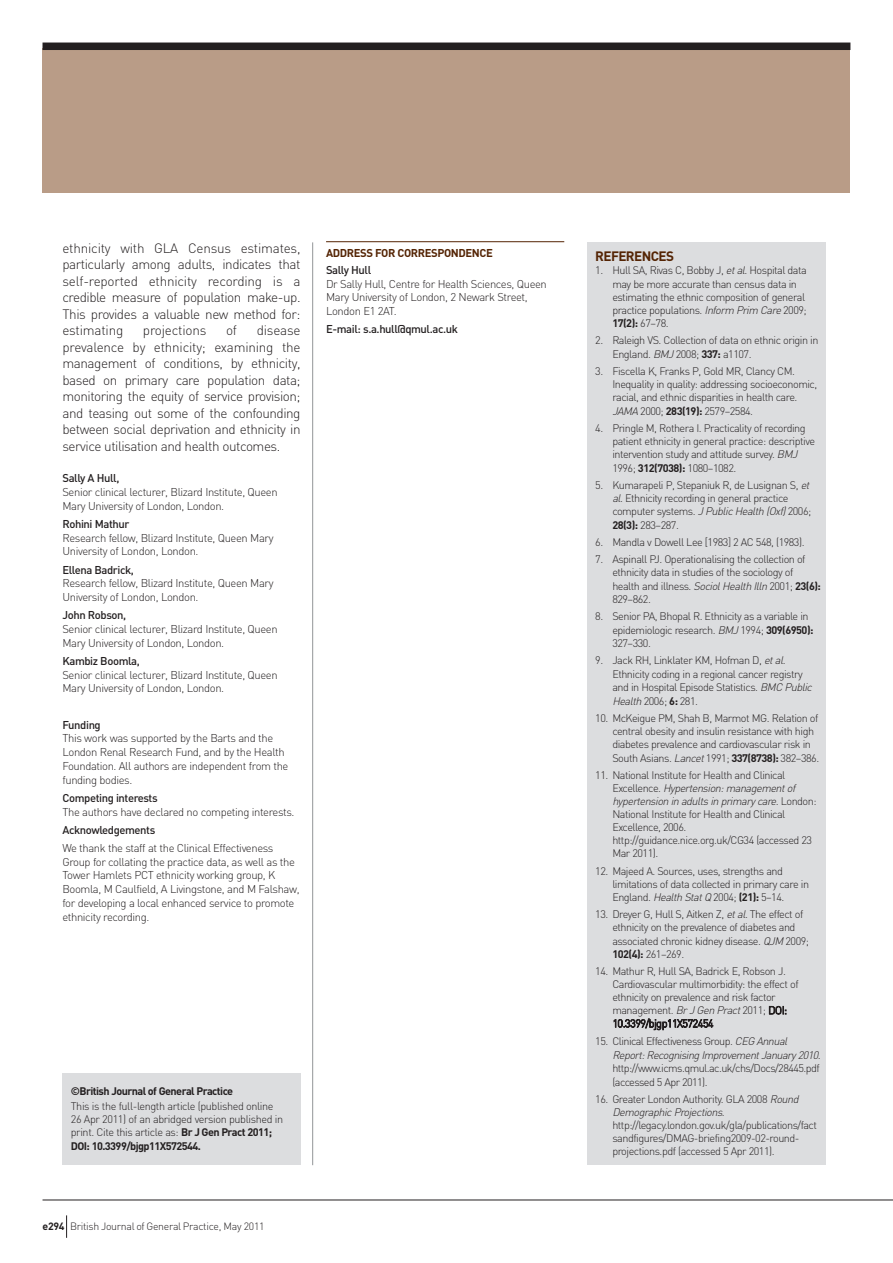
<style>
.page{position:relative;width:893px;height:1263px;background:#fff}
.page>*{position:absolute;margin:0;border:0;box-sizing:border-box;transform-origin:0 0}
.t1{font:300 13.5px/16.5px "DIN";letter-spacing:-.035em;color:#231f20;text-align:justify}
.t2{font:300 13.5px "DIN";letter-spacing:-.015em;color:#231f20}
.t3{font:700 13.5px "DIN";letter-spacing:-.045em;color:#542404}
.t4{font:300 11.25px/13.8px "DIN";letter-spacing:-.035em;color:#231f20}
.t5{font:500 11.25px "DIN";letter-spacing:-.035em;color:#231f20}
.t6{font:700 11.25px "DIN";letter-spacing:-.035em;color:#542404}
.t7{font:300 10.8px/13.2px "DIN";letter-spacing:-.045em;color:#231f20}
.t8{font:italic 300 10.8px/13.5px "DIN";color:#231f20}
.t9{font:700 10.8px "DIN";letter-spacing:-.05em;color:#231f20}
.t10{font:300 10.5px "DIN";letter-spacing:-.025em;color:#231f20}
.s1{font-weight:700}
.s2{font-style:italic}
.s3{font-style:normal}
</style>
<div class="page">
<div style="left:43px;top:49px;width:807px;height:144px;background:#b99c87"></div>
<div style="left:43px;top:43px;width:807px;height:7px;background:#231f20"></div>
<hr style="left:326px;top:241px;width:238px;height:1px;background:#542404">
<div style="left:587px;top:242px;width:239px;height:923px;background:#dcdddf"></div>
<hr style="left:312px;top:242px;width:1px;height:923px;background:#939598">
<div style="left:62px;top:1073px;width:238px;height:92px;background:#dcdddf"></div>
<hr style="left:43px;top:1199px;width:850px;height:1px;background:#231f20">
<svg style="left:66px;top:1215px;width:1px;height:23px"></svg>
<p class="t1" style="left:62px;top:240px;width:240px">ethnicity with GLA Census estimates, particularly among adults, indicates that self-reported ethnicity recording is a credible measure of population make-up.<br>This provides a valuable new method for: estimating</p>
<p class="t1" style="left:62px;top:322px;width:240px;text-indent:194px">disease prevalence by ethnicity; examining the management of conditions, by ethnicity, based on primary care population data; monitoring the equity of service provision; and teasing out some of the confounding between social deprivation and ethnicity in service utilisation and health outcomes.</p>
<p class="t5" style="left:62px;top:472px;width:58px">Sally A Hull,</p>
<p class="t4" style="left:62px;top:485px;width:217px">Senior clinical lecturer, Blizard Institute, Queen<br>Mary University of London, London.</p>
<p class="t5" style="left:62px;top:518px;width:68px">Rohini Mathur</p>
<p class="t4" style="left:62px;top:531px;width:213px">Research fellow, Blizard Institute, Queen Mary<br>University of London, London.</p>
<p class="t5" style="left:62px;top:563px;width:73px">Ellena Badrick,</p>
<p class="t4" style="left:62px;top:576px;width:213px">Research fellow, Blizard Institute, Queen Mary<br>University of London, London.</p>
<p class="t5" style="left:62px;top:609px;width:65px">John Robson,</p>
<p class="t4" style="left:62px;top:622px;width:217px">Senior clinical lecturer, Blizard Institute, Queen<br>Mary University of London, London.</p>
<p class="t5" style="left:62px;top:655px;width:79px">Kambiz Boomla,</p>
<p class="t4" style="left:62px;top:668px;width:217px">Senior clinical lecturer, Blizard Institute, Queen<br>Mary University of London, London.</p>
<p class="t5" style="left:62px;top:718px;width:40px">Funding</p>
<p class="t4" style="left:62px;top:731px;width:228px">This work was supported by the Barts and the London Renal Research Fund, and by the Health Foundation. All authors are independent from the funding bodies.</p>
<p class="t5" style="left:62px;top:792px;width:97px">Competing interests</p>
<p class="t4" style="left:62px;top:805px;width:233px">The authors have declared no competing interests.</p>
<p class="t5" style="left:62px;top:823px;width:94px">Acknowledgements</p>
<p class="t4" style="left:62px;top:841px;width:239px">We thank the staff at the Clinical Effectiveness Group for collating the practice data, as well as the Tower Hamlets PCT ethnicity working group, K Boomla, M Caulfield, A Livingstone, and M Falshaw, for developing a local enhanced service to promote ethnicity recording.</p>
<p class="t2" style="left:143px;top:323px;width:65px">projections</p>
<p class="t1" style="left:226px;top:322px;width:13px">of</p>
<p class="t6" style="left:326px;top:246px;width:168px">ADDRESS FOR CORRESPONDENCE</p>
<p class="t5" style="left:326px;top:264px;width:47px">Sally Hull</p>
<p class="t4" style="left:326px;top:277px;width:222px">Dr Sally Hull, Centre for Health Sciences, Queen<br>Mary University of London, 2 Newark Street,<br>London E1 2AT.</p>
<p class="t5" style="left:326px;top:322px;width:133px">E-mail: s.a.hull@qmul.ac.uk</p>
<p class="t9" style="left:71px;top:1085px;width:164px">©British Journal of General Practice</p>
<p class="t7" style="left:71px;top:1099px;width:214px">This is the full-length article (published online 26 Apr 2011) of an abridged version published in print. Cite this article as: <span class="s1">Br J Gen Pract 2011; DOI: 10.3399/bjgp11X572544.</span></p>
<p class="t10" style="left:43px;top:1220px;width:224px"><span class="s1">e294</span> British Journal of General Practice, May 2011</p>
<p class="t3" style="left:595px;top:248px;width:80px">REFERENCES</p>
<p class="t7" style="left:612px;top:264px;width:196px;text-indent:-17px">1. Hull SA, Rivas C, Bobby J, <span class="s2">etal</span>. Hospital data may be more accurate than census data in estimating the ethnic composition of general practice populations. <span class="s2">InformPrimCare</span>2009; <span class="s1">17(2):</span> 67–78.</p>
<p class="t7" style="left:612px;top:334px;width:208px;text-indent:-17px">2. Raleigh VS. Collection of data on ethnic origin in<br>England. <span class="s2">BMJ</span>2008; <span class="s1">337:</span> a1107.</p>
<p class="t7" style="left:612px;top:365px;width:206px;text-indent:-17px">3. Fiscella K, Franks P, Gold MR, Clancy CM.<br>Inequality in quality: addressing socioeconomic, racial, and ethnic disparities in health care.<br><span class="s2">JAMA</span>2000; <span class="s1">283(19):</span> 2579–2584.</p>
<p class="t7" style="left:612px;top:422px;width:204px;text-indent:-17px">4. Pringle M, Rothera I. Practicality of recording patient ethnicity in general practice: descriptive intervention study and attitude survey. <span class="s2">BMJ </span>1996; <span class="s1">312(7038):</span> 1080–1082.</p>
<p class="t7" style="left:612px;top:479px;width:201px;text-indent:-17px">5. Kumarapeli P, Stepaniuk R, de Lusignan S, <span class="s2">et al</span>. Ethnicity recording in general practice computer systems. <span class="s2">JPublicHealth(Oxf)</span>2006; <span class="s1">28(3):</span> 283–287.</p>
<p class="t7" style="left:595px;top:535px;width:211px">6. Mandla v Dowell Lee [1983] 2 AC 548, (1983).</p>
<p class="t7" style="left:612px;top:553px;width:210px;text-indent:-17px">7. Aspinall PJ. Operationalising the collection of ethnicity data in studies of the sociology of health and illness. <span class="s2">SociolHealthIlln</span>2001; <span class="s1">23(6):<br></span>829–862.</p>
<p class="t7" style="left:612px;top:610px;width:203px;text-indent:-17px">8. Senior PA, Bhopal R. Ethnicity as a variable in epidemiologic research. <span class="s2">BMJ</span>1994; <span class="s1">309(6950):<br></span>327–330.</p>
<p class="t7" style="left:612px;top:654px;width:203px;text-indent:-17px">9. Jack RH, Linklater KM, Hofman D, <span class="s2">etal</span>.<br>Ethnicity coding in a regional cancer registry and in Hospital Episode Statistics. <span class="s2">BMCPublic Health</span>2006; <span class="s1">6:</span> 281.</p>
<p class="t7" style="left:612px;top:712px;width:208px;text-indent:-17px">10. McKeigue PM, Shah B, Marmot MG. Relation of central obesity and insulin resistance with high diabetes prevalence and cardiovascular risk in South Asians. <span class="s2">Lancet</span>1991; <span class="s1">337(8738):</span> 382–386.</p>
<p class="t7" style="left:612px;top:769px;width:206px;text-indent:-17px">11. National Institute for Health and Clinical<br>E xc e l le n c e . <span class="s2">Hypertension: management of hypertension in adults in primary care.</span> L o n d o n :<br>National Institute for Health and Clinical Excellence, 2006. http://guidance.nice.org.uk/CG34 (accessed 23<br>Mar 2011).</p>
<p class="t7" style="left:612px;top:864px;width:198px;text-indent:-17px">12. Majeed A. Sources, uses, strengths and limitations of data collected in primary care in<br>England. <span class="s2">HealthStatQ</span>2004; <span class="s1">(21):</span> 5–14.</p>
<p class="t7" style="left:612px;top:908px;width:198px;text-indent:-17px">13. Dreyer G, Hull S, Aitken Z, <span class="s2">etal</span>. The effect of ethnicity on the prevalence of diabetes and associated chronic kidney disease. <span class="s2">QJM</span>2009; <span class="s1">102(4):</span> 261–269.</p>
<p class="t7" style="left:612px;top:965px;width:188px;text-indent:-17px">14. Mathur R, Hull SA, Badrick E, Robson J.<br>Cardiovascular multimorbidity: the effect of ethnicity on prevalence and risk factor management. <span class="s2">BrJGenPract</span>2011; DOI:<br>10.3399/bjgp11X572454</p>
<p class="t8" style="left:612px;top:1035px;width:212px;text-indent:-17px"><span class="s3">15. Clinical Effectiveness Group.</span> CEGAnnual<br>Report: Recognising Improvement January 2010.</p>
<p class="t7" style="left:612px;top:1062px;width:209px">http://www.icms.qmul.ac.uk/chs/Docs/28445.pdf (accessed 5 Apr 2011).</p>
<p class="t7" style="left:612px;top:1093px;width:206px;text-indent:-17px">16. Greater London Authority. GLA 2008 <span class="s2">Round Demographic Projections</span>. http://legacy.london.gov.uk/gla/publications/fact sandfigures/DMAG-briefing2009-02-round&shy;projections.pdf (accessed 5 Apr 2011).</p>
</div>
